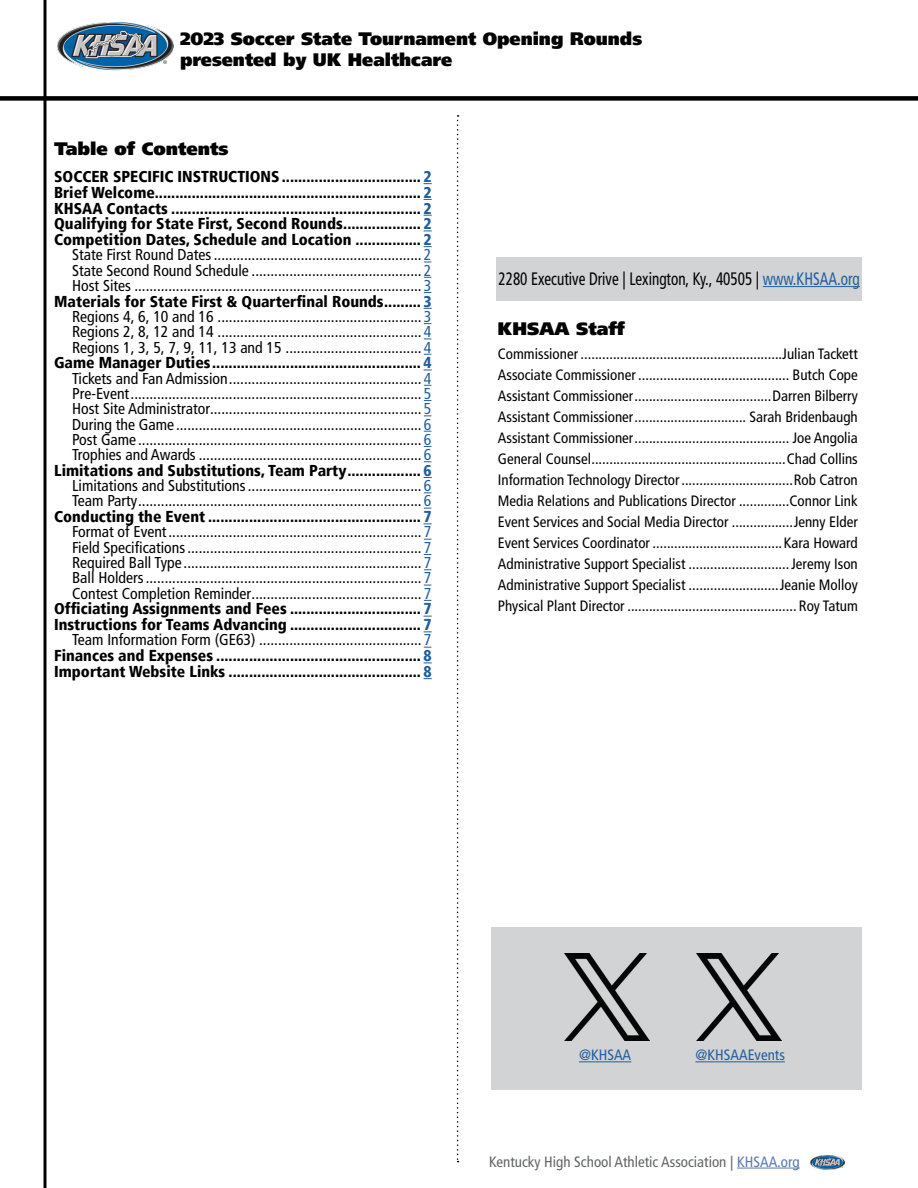
<style>
.page{position:relative;width:918px;height:1188px;background:#fff}
.page>*{position:absolute;margin:0;border:0;box-sizing:border-box;transform-origin:0 0}
.t1{font:900 18px/21.6px "Frutiger LT";color:#000}
.t2{font:condensed 18px "Frutiger LT";color:#000;scale:.84 1}
.t3{font:condensed 15.75px/15.5px "Frutiger LT";color:#000;text-align:right}
.t4{font:condensed 15px/21px "Frutiger LT";color:#000;text-align:justify}
.t5{font:condensed 15px "Frutiger LT";color:#636466}
.t6{font:condensed 15px "Frutiger LT";color:#215e9e}
.s1{font-weight:900}
.s2{font-weight:900;color:#215e9e}
.s3{color:#215e9e}
.s4{color:#5879b0}
</style>
<div class="page">
<div style="left:0;top:96px;width:918px;height:5px;background:#000"></div>
<hr style="left:44px;top:0;width:2px;height:1188px;background:#000">
<img style="left:811px;top:1155px;width:33px;height:14px">
<hr style="left:737px;top:1168px;width:63px;height:1px;background:#5879b0">
<img style="left:57px;top:22px;width:117px;height:49px">
<svg style="left:457px;top:115px;width:2px;height:1047px"></svg>
<div style="left:496px;top:257px;width:366px;height:43px;background:#d1d3d4"></div>
<hr style="left:763px;top:286px;width:97px;height:1px;background:#215e9e">
<div style="left:492px;top:927px;width:370px;height:162px;background:#d1d3d4"></div>
<img style="left:565px;top:954px;width:84px;height:86px">
<img style="left:697px;top:954px;width:84px;height:86px">
<hr style="left:579px;top:1061px;width:52px;height:1px;background:#215e9e">
<hr style="left:695px;top:1061px;width:90px;height:1px;background:#215e9e">
<p class="t1" style="left:180px;top:27px;width:464px">2023 Soccer State Tournament Opening Rounds presented by UK Healthcare</p>
<p class="t1" style="left:54px;top:138px;width:176px">Table of Contents</p>
<p class="t3" style="left:54px;top:169px;width:379px"><span class="s1">SOCCER SPECIFIC INSTRUCTIONS ..................................</span> <span class="s2">2<br></span><span class="s1">Brief Welcome.................................................................</span> <span class="s2">2<br></span><span class="s1">KHSAA Contacts .............................................................</span> <span class="s2">2<br></span><span class="s1">Qualifying for State First, Second Rounds...................</span> <span class="s2">2<br></span><span class="s1">Competition Dates, Schedule and Location ................</span> <span class="s2">2<br></span>State First Round Dates ....................................................... <span class="s3">2<br></span>State Second Round Schedule ............................................. <span class="s3">2<br></span>Host Sites ............................................................................ <span class="s3">3<br></span><span class="s1">Materials for State First &amp; Quarterfinal Rounds.........</span> <span class="s2">3<br></span>Regions 4, 6, 10 and 16 ...................................................... <span class="s3">3<br></span>Regions 2, 8, 12 and 14 ...................................................... <span class="s3">4<br></span>Regions 1, 3, 5, 7, 9, 11, 13 and 15 .................................... <span class="s3">4<br></span><span class="s1">Game Manager Duties...................................................</span> <span class="s2">4<br></span>Tickets and Fan Admission................................................... <span class="s3">4<br></span>Pre-Event............................................................................. <span class="s3">5<br></span>Host Site Administrator........................................................ <span class="s3">5<br></span>During the Game ................................................................. <span class="s3">6<br></span>Post Game ........................................................................... <span class="s3">6<br></span>Trophies and Awards ........................................................... <span class="s3">6<br></span><span class="s1">Limitations and Substitutions, Team Party..................</span> <span class="s2">6<br></span>Limitations and Substitutions.............................................. <span class="s3">6<br></span>Team Party........................................................................... <span class="s3">6<br></span><span class="s1">Conducting the Event ....................................................</span> <span class="s2">7<br></span>Format of Event................................................................... <span class="s3">7<br></span>Field Specifications.............................................................. <span class="s3">7<br></span>Required Ball Type ............................................................... <span class="s3">7<br></span>Ball Holders......................................................................... <span class="s3">7<br></span>Contest Completion Reminder............................................. <span class="s3">7<br></span><span class="s1">Officiating Assignments and Fees ................................</span> <span class="s2">7<br></span><span class="s1">Instructions for Teams Advancing ................................</span> <span class="s2">7<br></span>Team Information Form (GE63) ........................................... <span class="s3">7<br></span><span class="s1">Finances and Expenses ..................................................</span> <span class="s2">8<br></span><span class="s1">Important Website Links ...............................................</span> <span class="s2">8</span></p>
<p class="t2" style="left:499px;top:268px;width:432px">2280 Executive Drive | Lexington, Ky., 40505 | <span class="s3">www.KHSAA.org</span></p>
<p class="t1" style="left:498px;top:317px;width:128px">KHSAA Staff</p>
<p class="t4" style="left:498px;top:343px;width:362px">Commissioner ........................................................Julian Tackett Associate Commissioner .......................................... Butch Cope Assistant Commissioner......................................Darren Bilberry Assistant Commissioner............................... Sarah Bridenbaugh Assistant Commissioner........................................... Joe Angolia General Counsel......................................................Chad Collins Information Technology Director...............................Rob Catron Media Relations and Publications Director ..............Connor Link Event Services and Social Media Director .................Jenny Elder Event Services Coordinator ....................................Kara Howard Administrative Support Specialist ............................Jeremy Ison Administrative Support Specialist .........................Jeanie Molloy Physical Plant Director ............................................... Roy Tatum</p>
<p class="t6" style="left:579px;top:1046px;width:54px">@KHSAA</p>
<p class="t6" style="left:695px;top:1046px;width:91px">@KHSAAEvents</p>
<p class="t5" style="left:489px;top:1153px;width:312px">Kentucky High School Athletic Association | <span class="s4">KHSAA.org</span></p>
</div>
